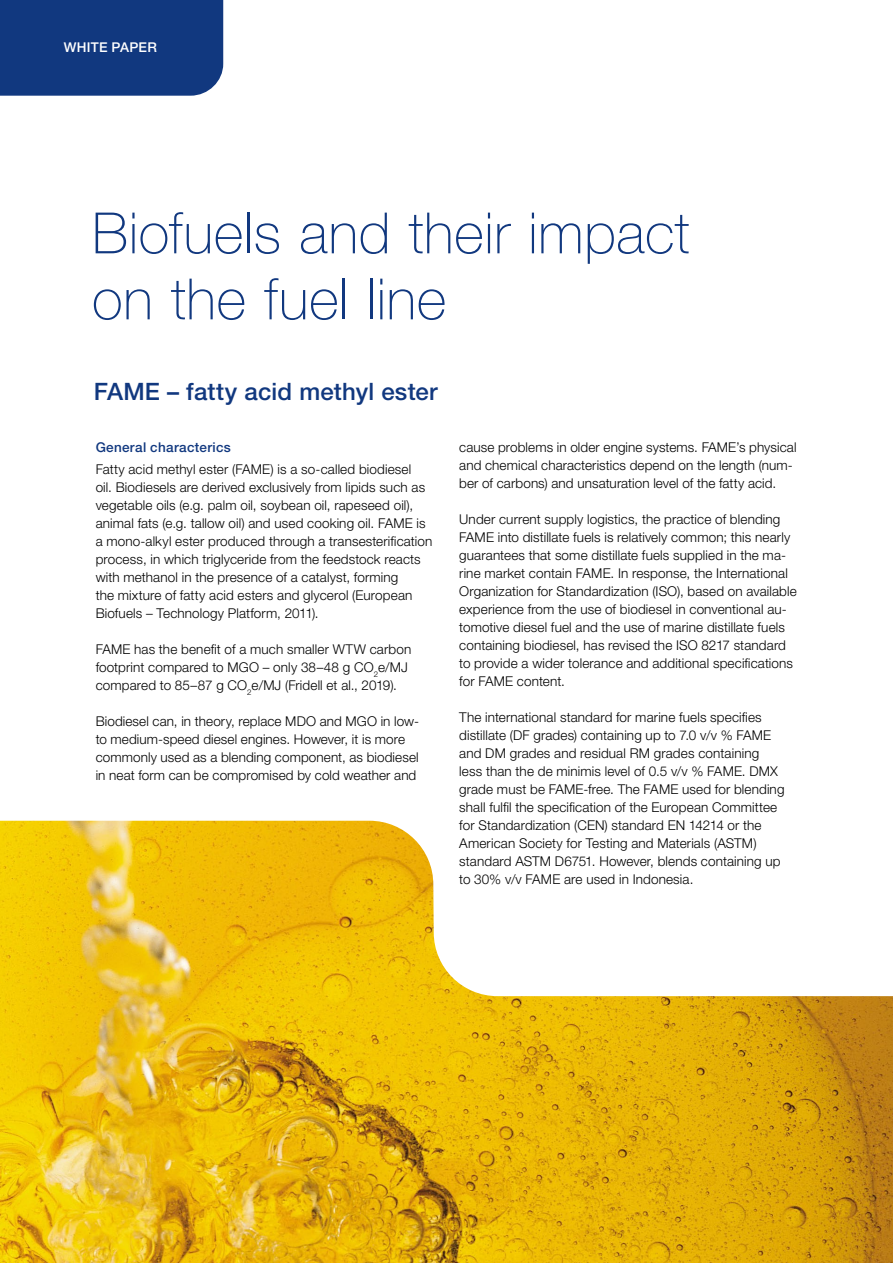
<style>
.page{position:relative;width:893px;height:1263px;background:#fff}
.page>*{position:absolute;margin:0;border:0;box-sizing:border-box;transform-origin:0 0}
.t1{font:100 57px/66px "Helvetica Neue LT Std";letter-spacing:.01em;color:#11387f}
.t2{font:500 24px "Helvetica Neue LT Std";letter-spacing:.005em;color:#11387f}
.t3{font:300 13.5px/18px "Helvetica Neue LT Std";letter-spacing:.01em;color:#000}
.t4{font:500 13.5px "Helvetica Neue LT Std";letter-spacing:.025em;color:#11387f}
.t5{font:500 13.5px "Helvetica Neue LT Std";letter-spacing:.02em;color:#fff}
</style>
<div class="page">
<div style="left:0;top:0;width:223px;height:96px;background:#11387f"></div>
<img style="left:0;top:821px;width:893px;height:442px">
<p class="t5" style="left:64px;top:39px;width:95px">WHITE PAPER</p>
<h1 class="t1" style="left:92px;top:200px;width:599px">Biofuels and their impact on the fuel line</h1>
<h2 class="t2" style="left:94px;top:377px;width:345px">FAME – fatty acid methyl ester</h2>
<p class="t4" style="left:96px;top:439px;width:137px">General characterics</p>
<p class="t3" style="left:96px;top:460px;width:338px">Fatty acid methyl ester (FAME) is a so-called biodiesel<br>oil. Biodiesels are derived exclusively from lipids such as vegetable oils (e.g. palm oil, soybean oil, rapeseed oil), animal fats (e.g. tallow oil) and used cooking oil. FAME is a mono-alkyl ester produced through a transesterification process, in which triglyceride from the feedstock reacts with methanol in the presence of a catalyst, forming<br>the mixture of fatty acid esters and glycerol (European Biofuels – Technology Platform, 2011).</p>
<p class="t3" style="left:96px;top:640px;width:317px">FAME has the benefit of a much smaller WTW carbon footprint compared to MGO – only 38–48 g CO<sub>2</sub>e/MJ compared to 85–87 g CO<sub>2</sub>e/MJ (Fridell et al., 2019).</p>
<p class="t3" style="left:96px;top:712px;width:325px">Biodiesel can, in theory, replace MDO and MGO in low&shy;to medium-speed diesel engines. However, it is more commonly used as a blending component, as biodiesel in neat form can be compromised by cold weather and</p>
<p class="t3" style="left:459px;top:438px;width:339px">cause problems in older engine systems. FAME’s physical and chemical characteristics depend on the length (num&shy;ber of carbons) and unsaturation level of the fatty acid.</p>
<p class="t3" style="left:459px;top:510px;width:339px">Under current supply logistics, the practice of blending FAME into distillate fuels is relatively common; this nearly guarantees that some distillate fuels supplied in the ma&shy;rine market contain FAME. In response, the International Organization for Standardization (ISO), based on available experience from the use of biodiesel in conventional au&shy;tomotive diesel fuel and the use of marine distillate fuels containing biodiesel, has revised the ISO 8217 standard to provide a wider tolerance and additional specifications for FAME content.</p>
<p class="t3" style="left:459px;top:708px;width:327px">The international standard for marine fuels specifies distillate (DF grades) containing up to 7.0 v/v % FAME and DM grades and residual RM grades containing less than the de minimis level of 0.5 v/v % FAME. DMX grade must be FAME-free. The FAME used for blending shall fulfil the specification of the European Committee for Standardization (CEN) standard EN 14214 or the American Society for Testing and Materials (ASTM) standard ASTM D6751. However, blends containing up to 30% v/v FAME are used in Indonesia.</p>
</div>
